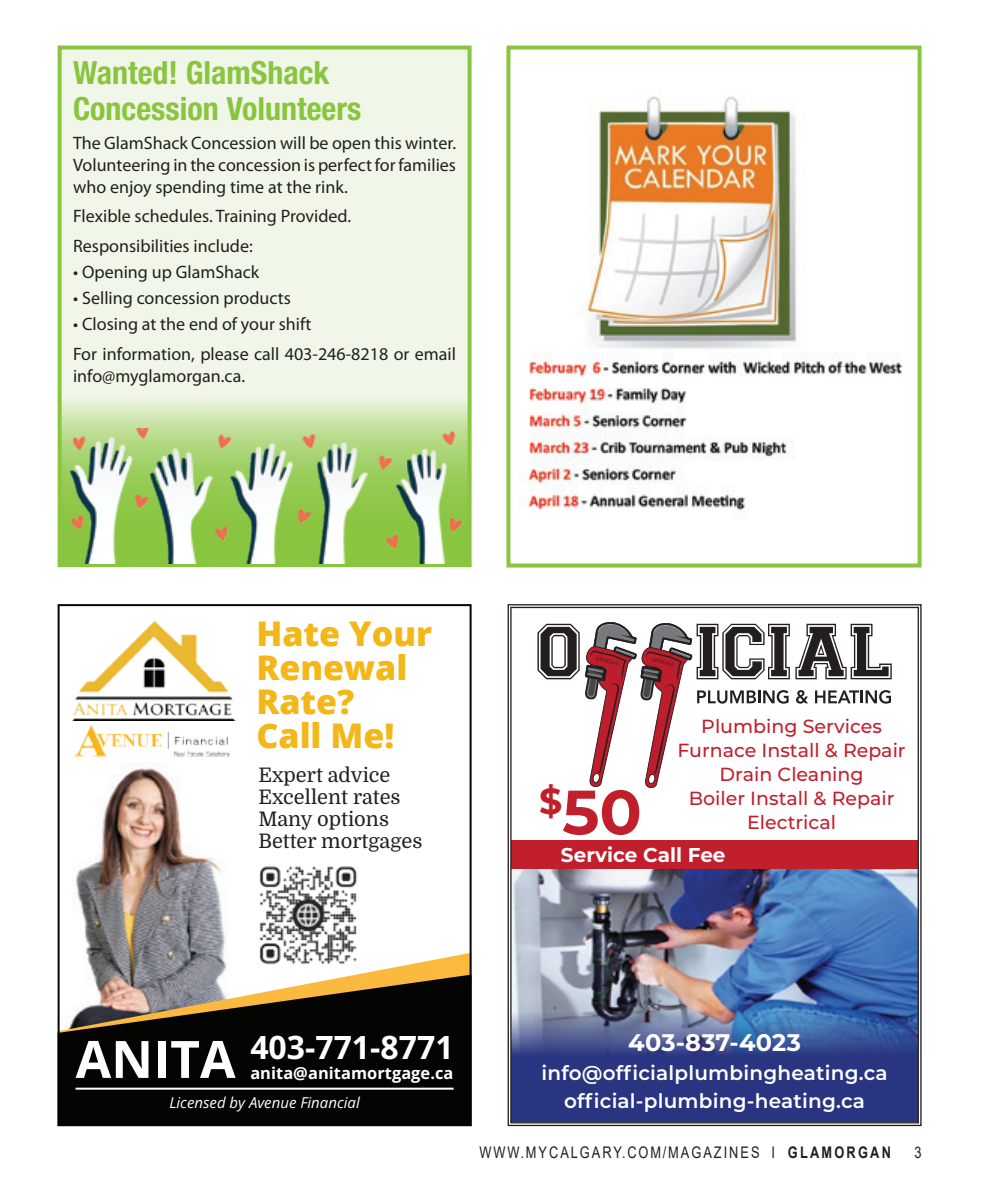
<style>
.page{position:relative;width:990px;height:1188px;background:#fff}
.page>*{position:absolute;margin:0;border:0;box-sizing:border-box;transform-origin:0 0}
.t1{font:700 62.4px "Montserrat";color:#c21f2d}
.t2{font:700 51.6px "Open Sans";color:#fff}
.t3{font:800 34px/34px "Open Sans";color:#f4b71a}
.In_Around_title{font:700 condensed 32px/36px "Helvetica Neue LT Std";color:#89c53f}
.t4{font:700 32px "Open Sans";color:#fff}
.t5{font:700 24px "Montserrat";letter-spacing:.01em;color:#fff}
.t6{font:600 20px/28.4px "Montserrat";letter-spacing:.01em;color:#fff;text-align:center}
.t7{font:20px/22px "Domine";color:#231f20}
.t8{font:700 20px "Montserrat";color:#fff}
.t9{font:500 19px/24px "Montserrat";color:#c21f2d;text-align:center}
.Body_text{font:18px/22px "Myriad Pro";color:#231f20;text-align:justify}
.t10{font:700 16.4px "Open Sans";letter-spacing:.005em;color:#fff}
.t11{font:16px "Arial";letter-spacing:.155em;color:#231f20;scale:.8 1}
.t12{font:italic 15px "Open Sans";color:#fff}
.s1{font-weight:700}
</style>
<div class="page">
<div style="left:60px;top:48px;width:410px;height:517px;background:#f1f7e8"></div>
<div style="left:58px;top:46px;width:414px;height:521px;border:4px solid #89c53f"></div>
<svg style="left:59px;top:397px;width:412px;height:167px"></svg>
<img style="left:63px;top:428px;width:403px;height:135px">
<img style="left:76px;top:764px;width:150px;height:189px">
<svg style="left:86px;top:953px;width:383px;height:22px"></svg>
<svg style="left:61px;top:975px;width:408px;height:148px;fill:#040503"></svg>
<hr style="left:76px;top:1088px;width:378px;height:2px;background:#fff">
<div style="left:58px;top:604px;width:414px;height:522px;border:2px solid #040503"></div>
<img style="left:254px;top:866px;width:108px;height:102px">
<img style="left:72px;top:621px;width:163px;height:100px">
<img style="left:74px;top:725px;width:157px;height:32px">
<img style="left:508px;top:604px;width:414px;height:522px">
<img style="left:528px;top:96px;width:375px;height:415px">
<div style="left:506px;top:46px;width:416px;height:522px;border:4px solid #89c53f"></div>
<p class="In_Around_title" style="left:73px;top:54px;width:290px">Wanted! GlamShack<br>Concession Volunteers</p>
<p class="Body_text" style="left:73px;top:132px;width:384px">The GlamShack Concession will be open this winter.<br>Volunteering in the concession is perfect for families who enjoy spending time at the rink.</p>
<p class="Body_text" style="left:73px;top:205px;width:280px">Flexible schedules. Training Provided.</p>
<p class="Body_text" style="left:73px;top:234px;width:181px">Responsibilities include:</p>
<p class="Body_text" style="left:73px;top:261px;width:188px">• Opening up GlamShack</p>
<p class="Body_text" style="left:73px;top:287px;width:219px">• Selling concession products</p>
<p class="Body_text" style="left:73px;top:313px;width:240px">• Closing at the end of your shift</p>
<p class="Body_text" style="left:73px;top:342px;width:384px">For information, please call 403-246-8218 or email info@myglamorgan.ca.</p>
<p class="t3" style="left:256px;top:615px;width:177px">Hate Your<br>Renewal<br>Rate?<br>Call Me!</p>
<p class="t7" style="left:258px;top:764px;width:166px">Expert advice<br>Excellent rates<br>Many options<br>Better mortgages</p>
<p class="t9" style="left:678px;top:714px;width:230px">Plumbing Services<br>Furnace Install &amp; Repair<br>Drain Cleaning<br>Boiler Install &amp; Repair<br>Electrical</p>
<p class="t1" style="left:539px;top:767px;width:104px"><sup>$</sup>50</p>
<p class="t8" style="left:561px;top:841px;width:166px">Service Call Fee</p>
<p class="t2" style="left:76px;top:1024px;width:161px">ANITA</p>
<p class="t4" style="left:250px;top:1025px;width:205px">403-771-8771</p>
<p class="t10" style="left:250px;top:1062px;width:205px">anita@anitamortgage.ca</p>
<p class="t12" style="left:169px;top:1092px;width:192px">Licensed by Avenue Financial</p>
<p class="t5" style="left:628px;top:1026px;width:174px">403-837-4023</p>
<p class="t6" style="left:541px;top:1058px;width:348px">info@officialplumbingheating.ca official-plumbing-heating.ca</p>
<p class="t11" style="left:479px;top:1141px;width:516px">WWW.MYCALGARY.COM/MAGAZINES I <span class="s1">GLAMORGAN</span></p>
<p class="t11" style="left:914px;top:1141px;width:10px">3</p>
</div>
